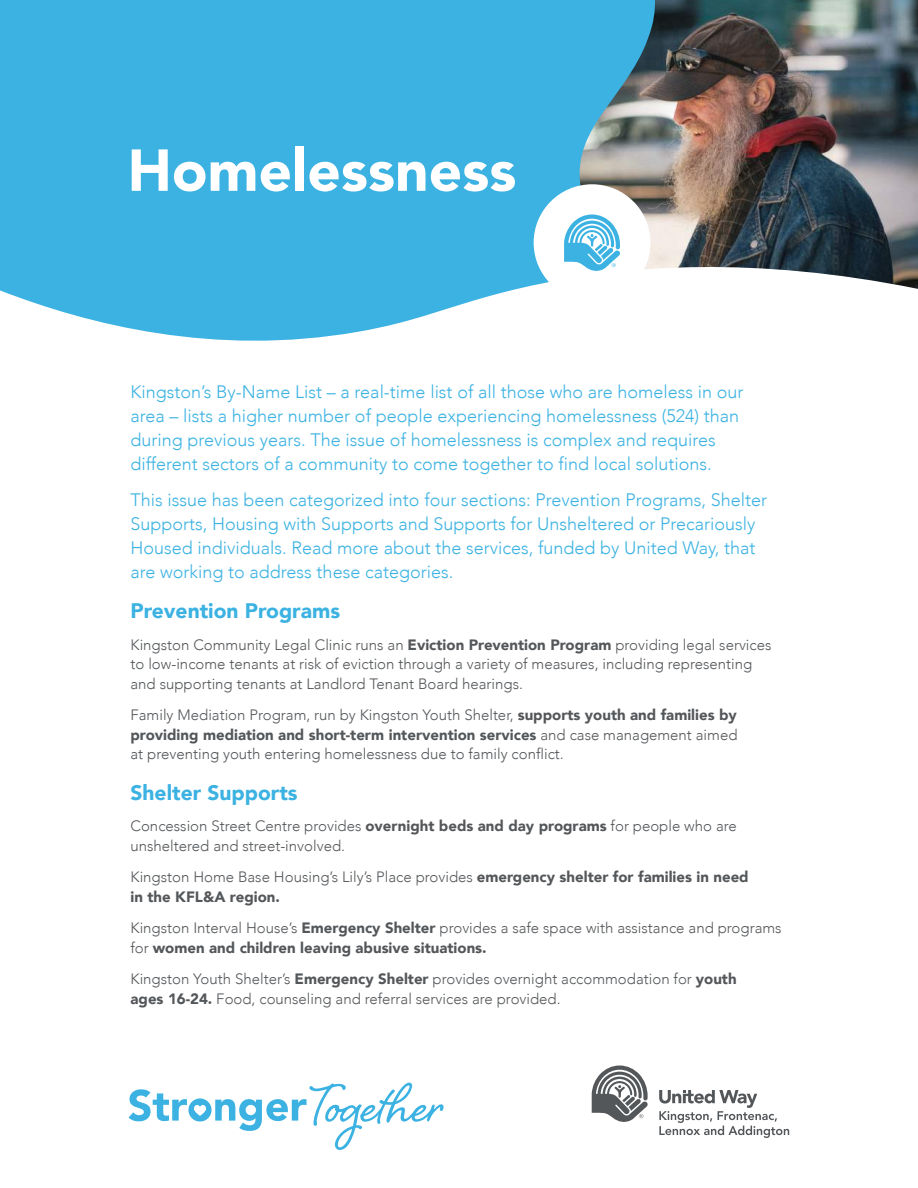
<style>
.page{position:relative;width:918px;height:1188px;background:#fff}
.page>*{position:absolute;margin:0;border:0;box-sizing:border-box;transform-origin:0 0}
.t1{font:900 58.5px "Avenir";color:#fff}
.t2{font:900 21px "Avenir";color:#3bb2e2}
.t3{font:300 18px/24px "Avenir";color:#3bb2e2}
.t4{font:300 15px/19.5px "Avenir";color:#54575a}
.t5{font:900 15px/19.5px "Avenir";color:#54575a}
.s1{font-weight:900}
.s2{font-weight:300}
</style>
<div class="page">
<img style="left:656px;top:0;width:262px;height:289px">
<svg style="left:0;top:0;width:656px;height:341px;background:#4db6e0"></svg>
<div style="left:534px;top:184px;width:116px;height:117px;background:#fff;border-radius:50%"></div>
<svg style="left:564px;top:214px;width:56px;height:57px"></svg>
<svg style="left:592px;top:1065px;width:56px;height:57px"></svg>
<svg style="left:659px;top:1090px;width:130px;height:48px"></svg>
<svg style="left:129px;top:1083px;width:315px;height:67px"></svg>
<h1 class="t1" style="left:128px;top:146px;width:390px">Homelessness</h1>
<p class="t3" style="left:131px;top:382px;width:615px">Kingstonís By-Name List ñ a real-time list of all those who are homeless in our area ñ lists a higher number of people experiencing homelessness (524) than during previous years. The issue of homelessness is complex and requires different sectors of a community to come together to find local solutions.</p>
<p class="t3" style="left:131px;top:490px;width:638px">This issue has been categorized into four sections: Prevention Programs, Shelter Supports, Housing with Supports and Supports for Unsheltered or Precariously Housed individuals. Read more about the services, funded by United Way, that are working to address these categories.</p>
<h2 class="t2" style="left:131px;top:602px;width:211px">Prevention Programs</h2>
<p class="t4" style="left:131px;top:636px;width:642px">Kingston Community Legal Clinic runs an <span class="s1">Eviction Prevention Program</span> providing legal services to low-income tenants at risk of eviction through a variety of measures, including representing and supporting tenants at Landlord Tenant Board hearings.</p>
<p class="t4" style="left:131px;top:707px;width:609px;text-align:justify">Family Mediation Program, run by Kingston Youth Shelter, <span class="s1">supports youth and families by providing mediation and short-term intervention services</span> and case management aimed at preventing youth entering homelessness due to family conflict.</p>
<h2 class="t2" style="left:131px;top:784px;width:169px">Shelter Supports</h2>
<p class="t4" style="left:131px;top:817px;width:608px">Concession Street Centre provides <span class="s1">overnight beds and day programs</span> for people who are unsheltered and street-involved.</p>
<p class="t5" style="left:131px;top:868px;width:620px"><span class="s2">Kingston Home Base Housingís Lilyís Place provides</span> emergency shelter for families in need in the KFL&amp;A region.</p>
<p class="t4" style="left:131px;top:919px;width:653px">Kingston Interval Houseís <span class="s1">Emergency Shelter</span> provides a safe space with assistance and programs for <span class="s1">women and children leaving abusive situations.</span></p>
<p class="t4" style="left:131px;top:970px;width:608px">Kingston Youth Shelterís <span class="s1">Emergency Shelter</span> provides overnight accommodation for <span class="s1">youth ages 16-24.</span> Food, counseling and referral services are provided.</p>
</div>
